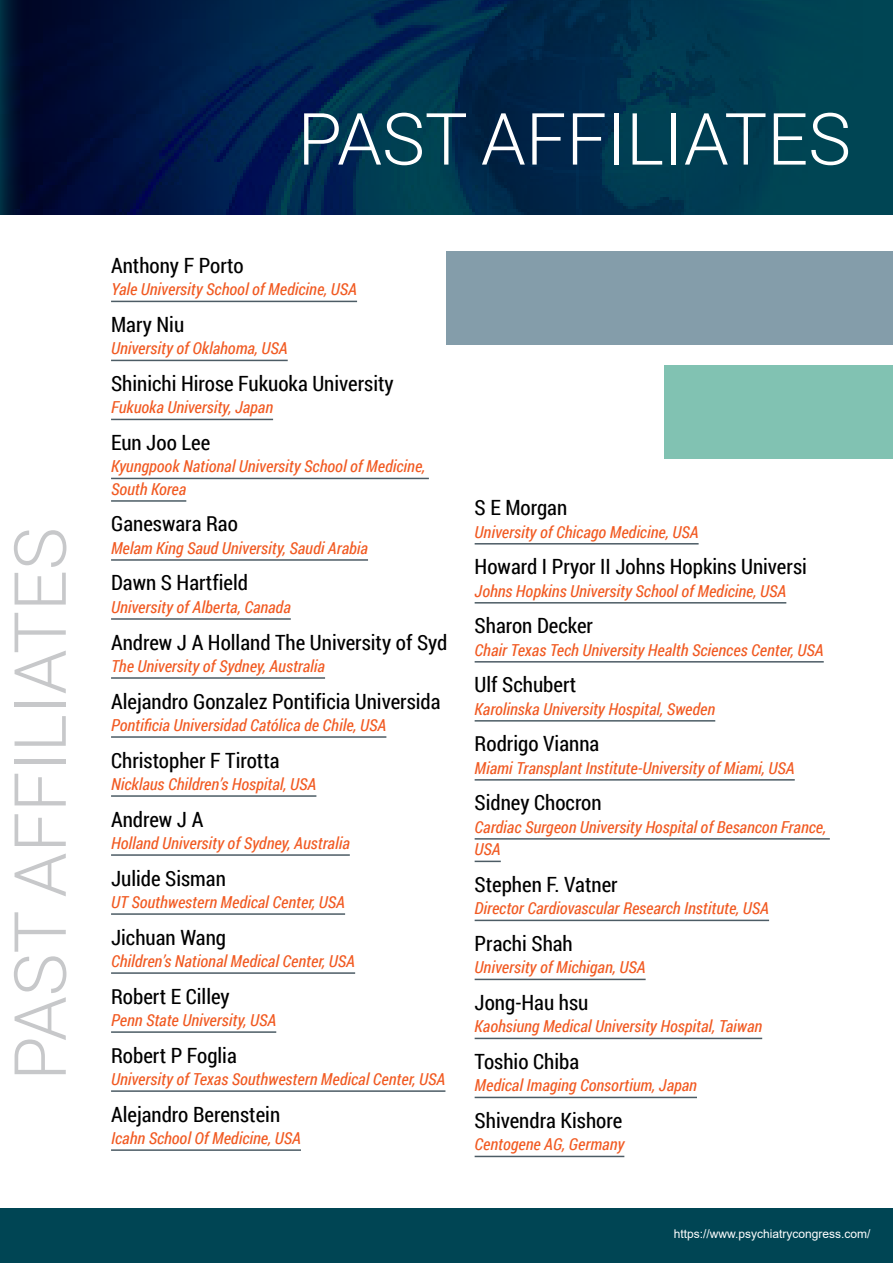
<style>
.page{position:relative;width:893px;height:1263px;background:#fff}
.page>*{position:absolute;margin:0;border:0;box-sizing:border-box;transform-origin:0 0}
.t1{font:300 72px "Roboto";color:#fff}
.t2{font:300 72px "Roboto";color:#c7c8ca}
.t3{font:21px "Roboto Condensed";color:#000}
.t4{font:italic 16.5px/22.5px "Roboto Condensed";color:#f15a22}
.t5{font:12px "Arial";color:#fff}
</style>
<div class="page">
<div style="left:0;top:1209px;width:893px;height:54px;background:#004554"></div>
<div style="left:0;top:0;width:893px;height:215px;background:#004554"></div>
<img style="left:0;top:0;width:767px;height:215px">
<div style="left:446px;top:251px;width:447px;height:93px;background:#849daa"></div>
<div style="left:664px;top:366px;width:229px;height:93px;background:#81c2b2"></div>
<hr style="left:111px;top:301px;width:246px;height:1px;background:#4c5c65">
<hr style="left:111px;top:360px;width:177px;height:1px;background:#4c5c65">
<hr style="left:111px;top:419px;width:162px;height:1px;background:#4c5c65">
<hr style="left:111px;top:478px;width:318px;height:1px;background:#4c5c65">
<hr style="left:111px;top:500px;width:75px;height:2px;background:#4c5c65">
<hr style="left:111px;top:559px;width:257px;height:2px;background:#4c5c65">
<hr style="left:111px;top:618px;width:180px;height:2px;background:#4c5c65">
<hr style="left:111px;top:677px;width:214px;height:2px;background:#4c5c65">
<hr style="left:111px;top:736px;width:275px;height:2px;background:#4c5c65">
<hr style="left:111px;top:795px;width:205px;height:2px;background:#4c5c65">
<hr style="left:111px;top:854px;width:239px;height:2px;background:#4c5c65">
<hr style="left:111px;top:913px;width:234px;height:2px;background:#4c5c65">
<hr style="left:111px;top:972px;width:244px;height:2px;background:#4c5c65">
<hr style="left:111px;top:1031px;width:165px;height:2px;background:#4c5c65">
<hr style="left:111px;top:1090px;width:334px;height:2px;background:#4c5c65">
<hr style="left:111px;top:1149px;width:190px;height:2px;background:#4c5c65">
<hr style="left:475px;top:543px;width:224px;height:1px;background:#4c5c65">
<hr style="left:475px;top:602px;width:311px;height:1px;background:#4c5c65">
<hr style="left:475px;top:661px;width:349px;height:1px;background:#4c5c65">
<hr style="left:475px;top:720px;width:240px;height:2px;background:#4c5c65">
<hr style="left:475px;top:779px;width:320px;height:2px;background:#4c5c65">
<hr style="left:475px;top:838px;width:355px;height:2px;background:#4c5c65">
<svg style="left:475px;top:861px;width:26px;height:1px"></svg>
<hr style="left:475px;top:920px;width:294px;height:1px;background:#4c5c65">
<hr style="left:475px;top:979px;width:171px;height:1px;background:#4c5c65">
<hr style="left:475px;top:1038px;width:287px;height:1px;background:#4c5c65">
<hr style="left:475px;top:1097px;width:222px;height:1px;background:#4c5c65">
<hr style="left:475px;top:1156px;width:149px;height:1px;background:#4c5c65">
<h1 class="t2" style="left:-10px;top:1081px;width:555px;rotate:-90deg">PAST AFFILIATES</h1>
<h1 class="t1" style="left:298px;top:89px;width:555px">PAST AFFILIATES</h1>
<p class="t3" style="left:111px;top:251px;width:134px">Anthony F Porto</p>
<p class="t4" style="left:111px;top:278px;width:247px">Yale University School of Medicine, USA</p>
<p class="t3" style="left:111px;top:310px;width:75px">Mary Niu</p>
<p class="t4" style="left:111px;top:337px;width:178px">University of Oklahoma, USA</p>
<p class="t3" style="left:111px;top:369px;width:284px">Shinichi Hirose Fukuoka University</p>
<p class="t4" style="left:111px;top:396px;width:164px">Fukuoka University, Japan</p>
<p class="t3" style="left:111px;top:428px;width:101px">Eun Joo Lee</p>
<p class="t4" style="left:111px;top:455px;width:316px">Kyungpook National University School of Medicine,<br>South Korea</p>
<p class="t3" style="left:111px;top:509px;width:128px">Ganeswara Rao</p>
<p class="t4" style="left:111px;top:536px;width:258px">Melam King Saud University, Saudi Arabia</p>
<p class="t3" style="left:111px;top:568px;width:138px">Dawn S Hartfield</p>
<p class="t4" style="left:111px;top:595px;width:181px">University of Alberta, Canada</p>
<p class="t3" style="left:111px;top:627px;width:338px">Andrew J A Holland The University of Syd</p>
<p class="t4" style="left:111px;top:654px;width:215px">The University of Sydney, Australia</p>
<p class="t3" style="left:111px;top:686px;width:331px">Alejandro Gonzalez Pontificia Universida</p>
<p class="t4" style="left:111px;top:713px;width:277px">Pontificia Universidad Católica de Chile, USA</p>
<p class="t3" style="left:111px;top:745px;width:170px">Christopher F Tirotta</p>
<p class="t4" style="left:111px;top:772px;width:207px">Nicklaus Children’s Hospital, USA</p>
<p class="t3" style="left:111px;top:804px;width:94px">Andrew J A</p>
<p class="t4" style="left:111px;top:831px;width:240px">Holland University of Sydney, Australia</p>
<p class="t3" style="left:111px;top:863px;width:116px">Julide Sisman</p>
<p class="t4" style="left:111px;top:890px;width:236px">UT Southwestern Medical Center, USA</p>
<p class="t3" style="left:111px;top:922px;width:117px">Jichuan Wang</p>
<p class="t4" style="left:111px;top:949px;width:246px">Children’s National Medical Center, USA</p>
<p class="t3" style="left:111px;top:981px;width:120px">Robert E Cilley</p>
<p class="t4" style="left:111px;top:1008px;width:167px">Penn State University, USA</p>
<p class="t3" style="left:111px;top:1040px;width:127px">Robert P Foglia</p>
<p class="t4" style="left:111px;top:1067px;width:336px">University of Texas Southwestern Medical Center, USA</p>
<p class="t3" style="left:111px;top:1099px;width:171px">Alejandro Berenstein</p>
<p class="t4" style="left:111px;top:1126px;width:191px">Icahn School Of Medicine, USA</p>
<p class="t3" style="left:475px;top:493px;width:94px">S E Morgan</p>
<p class="t4" style="left:475px;top:520px;width:225px">University of Chicago Medicine, USA</p>
<p class="t3" style="left:475px;top:552px;width:334px">Howard I Pryor II Johns Hopkins Universi</p>
<p class="t4" style="left:475px;top:579px;width:313px">Johns Hopkins University School of Medicine, USA</p>
<p class="t3" style="left:475px;top:611px;width:120px">Sharon Decker</p>
<p class="t4" style="left:475px;top:638px;width:351px">Chair Texas Tech University Health Sciences Center, USA</p>
<p class="t3" style="left:475px;top:670px;width:103px">Ulf Schubert</p>
<p class="t4" style="left:475px;top:697px;width:242px">Karolinska University Hospital, Sweden</p>
<p class="t3" style="left:475px;top:729px;width:126px">Rodrigo Vianna</p>
<p class="t4" style="left:475px;top:756px;width:322px">Miami Transplant Institute-University of Miami, USA</p>
<p class="t3" style="left:475px;top:788px;width:129px">Sidney Chocron</p>
<p class="t4" style="left:475px;top:815px;width:353px">Cardiac Surgeon University Hospital of Besancon France,<br>USA</p>
<p class="t3" style="left:475px;top:870px;width:145px">Stephen F. Vatner</p>
<p class="t4" style="left:475px;top:897px;width:296px">Director Cardiovascular Research Institute, USA</p>
<p class="t3" style="left:475px;top:929px;width:100px">Prachi Shah</p>
<p class="t4" style="left:475px;top:956px;width:172px">University of Michigan, USA</p>
<p class="t3" style="left:475px;top:988px;width:115px">Jong-Hau hsu</p>
<p class="t4" style="left:475px;top:1015px;width:289px">Kaohsiung Medical University Hospital, Taiwan</p>
<p class="t3" style="left:475px;top:1047px;width:106px">Toshio Chiba</p>
<p class="t4" style="left:475px;top:1074px;width:224px">Medical Imaging Consortium, Japan</p>
<p class="t3" style="left:475px;top:1106px;width:149px">Shivendra Kishore</p>
<p class="t4" style="left:475px;top:1133px;width:151px">Centogene AG, Germany</p>
<p class="t5" style="left:674px;top:1225px;width:198px">https://www.psychiatrycongress.com/</p>
</div>
